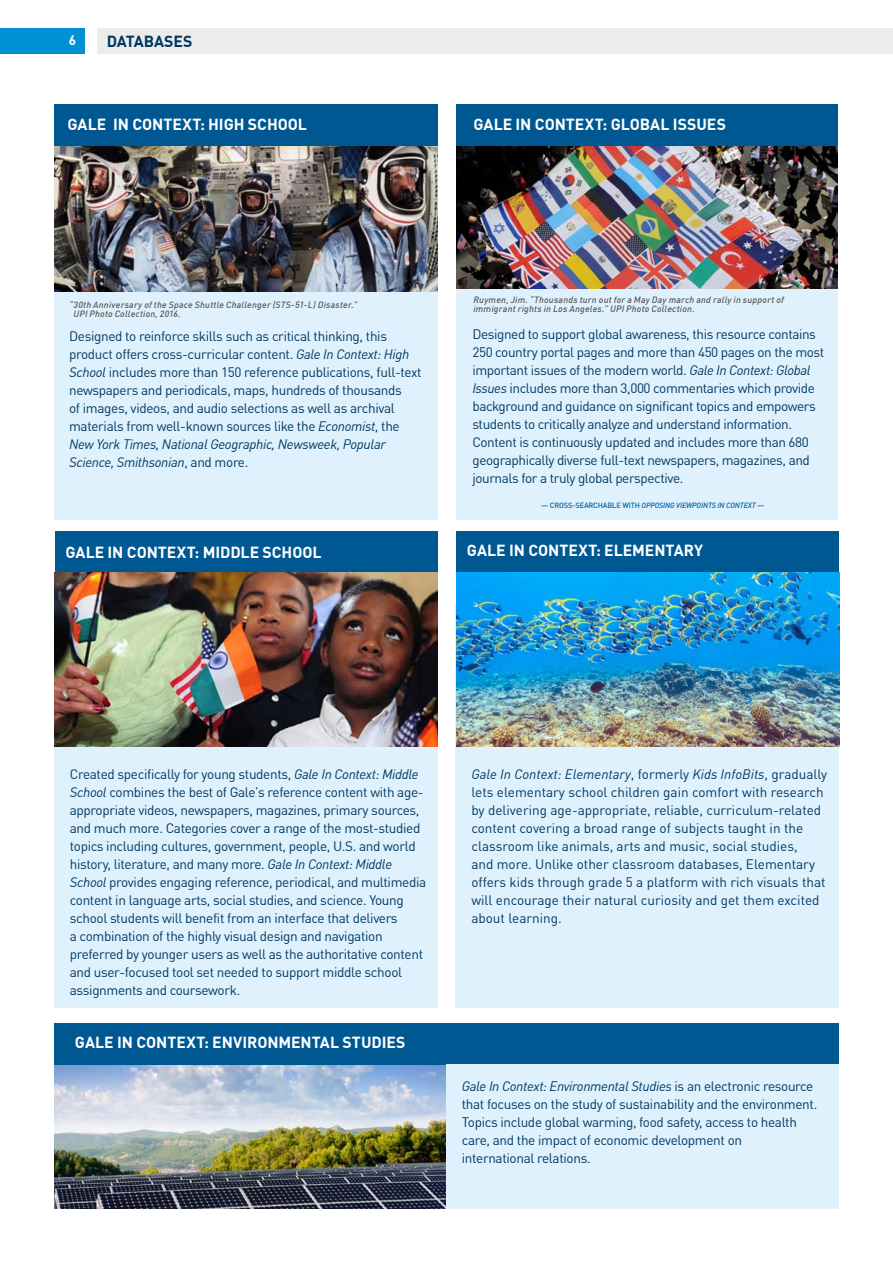
<style>
.page{position:relative;width:893px;height:1263px;background:#fff}
.page>*{position:absolute;margin:0;border:0;box-sizing:border-box;transform-origin:0 0}
.t1{font:700 15.75px "DIN Offc";color:#fff}
.t2{font:700 15.75px "DIN Offc";letter-spacing:-.005em;color:#00365f}
.t3{font:13.5px/18px "DIN Offc";letter-spacing:-.025em;color:#00365f}
.t4{font:13.5px/18px "DIN Offc";color:#00365f}
.t5{font:700 13.5px "DIN Offc";color:#fff}
.t6{font:italic 500 9px/9px "DIN Offc";letter-spacing:.025em;color:#575756}
.t7{font:italic 500 7.5px "DIN Offc";letter-spacing:-.02em;color:#0061a7}
.s1{font-style:italic}
.s2{font-style:normal}
</style>
<div class="page">
<div style="left:97px;top:28px;width:796px;height:26px;background:#ececec"></div>
<div style="left:0;top:28px;width:85px;height:26px;background:#0090d4"></div>
<div style="left:457px;top:145px;width:381px;height:375px;background:#def1fd"></div>
<img style="left:457px;top:145px;width:381px;height:144px">
<div style="left:457px;top:104px;width:381px;height:41px;background:#005892"></div>
<div style="left:54px;top:148px;width:383px;height:372px;background:#def1fd"></div>
<div style="left:54px;top:604px;width:383px;height:404px;background:#def1fd"></div>
<div style="left:456px;top:604px;width:383px;height:404px;background:#def1fd"></div>
<img style="left:54px;top:145px;width:383px;height:147px">
<div style="left:54px;top:104px;width:383px;height:41px;background:#005892"></div>
<div style="left:55px;top:531px;width:382px;height:42px;background:#005892"></div>
<div style="left:457px;top:531px;width:382px;height:42px;background:#005892"></div>
<img style="left:55px;top:573px;width:382px;height:173px">
<img style="left:456px;top:573px;width:383px;height:173px">
<img style="left:54px;top:1064px;width:392px;height:145px">
<div style="left:54px;top:1023px;width:785px;height:41px;background:#005892"></div>
<div style="left:446px;top:1064px;width:393px;height:145px;background:#def1fd"></div>
<p class="t5" style="left:69px;top:31px;width:9px">6</p>
<p class="t2" style="left:107px;top:31px;width:87px">DATABASES</p>
<p class="t1" style="left:67px;top:114px;width:241px">GALE IN CONTEXT: HIGH SCHOOL</p>
<p class="t1" style="left:473px;top:114px;width:254px">GALE IN CONTEXT: GLOBAL ISSUES</p>
<p class="t6" style="left:73px;top:300px;width:285px;text-indent:-4px">“30th Anniversary of the Space Shuttle Challenger (STS-51-L) Disaster.”<br>UPI Photo Collection, 2016.</p>
<p class="t3" style="left:69px;top:327px;width:354px">Designed to reinforce skills such as critical thinking, this product offers cross-curricular content. <span class="s1">Gale In Context: High School</span> includes more than 150 reference publications, full-text newspapers and periodicals, maps, hundreds of thousands<br>of images, videos, and audio selections as well as archival materials from well-known sources like the <span class="s1">Economist</span>, the <span class="s1">New York Times, National Geographic, Newsweek, Popular Science, Smithsonian</span>, and more.</p>
<p class="t6" style="left:473px;top:295px;width:312px">Ruymen, Jim. “Thousands turn out for a May Day march and rally in support of immigrant rights in Los Angeles.” UPI Photo Collection.</p>
<p class="t3" style="left:472px;top:325px;width:353px">Designed to support global awareness, this resource contains 250 country portal pages and more than 450 pages on the most important issues of the modern world. <span class="s1">Gale In Context: Global Issues</span> includes more than 3,000 commentaries which provide background and guidance on significant topics and empowers students to critically analyze and understand information.<br>Content is continuously updated and includes more than 680 geographically diverse full-text newspapers, magazines, and journals for a truly global perspective.</p>
<p class="t7" style="left:541px;top:501px;width:225px"><span class="s2">— CROSS-SEARCHABLE WITH</span> OPPOSING VIEWPOINTS IN CONTEXT <span class="s2">—</span></p>
<p class="t1" style="left:65px;top:542px;width:258px">GALE IN CONTEXT: MIDDLE SCHOOL</p>
<p class="t1" style="left:467px;top:540px;width:238px">GALE IN CONTEXT: ELEMENTARY</p>
<p class="t3" style="left:70px;top:765px;width:358px">Created specifically for young students, <span class="s1">Gale In Context: Middle School</span> combines the best of Gale’s reference content with age&shy;appropriate videos, newspapers, magazines, primary sources, and much more. Categories cover a range of the most-studied topics including cultures, government, people, U.S. and world history, literature, and many more. <span class="s1">Gale In Context: Middle School</span> provides engaging reference, periodical, and multimedia content in language arts, social studies, and science. Young school students will benefit from an interface that delivers<br>a combination of the highly visual design and navigation preferred by younger users as well as the authoritative content and user-focused tool set needed to support middle school assignments and coursework.</p>
<p class="t4" style="left:471px;top:765px;width:357px"><span class="s1">Gale In Context: Elementary</span>, formerly <span class="s1">Kids InfoBits</span>, gradually lets elementary school children gain comfort with research by delivering age-appropriate, reliable, curriculum-related content covering a broad range of subjects taught in the classroom like animals, arts and music, social studies,<br>and more. Unlike other classroom databases, Elementary offers kids through grade 5 a platform with rich visuals that will encourage their natural curiosity and get them excited about learning.</p>
<p class="t1" style="left:75px;top:1031px;width:332px">GALE IN CONTEXT: ENVIRONMENTAL STUDIES</p>
<p class="t3" style="left:462px;top:1077px;width:357px"><span class="s1">Gale In Context: Environmental Studies</span> is an electronic resource that focuses on the study of sustainability and the environment.<br>Topics include global warming, food safety, access to health care, and the impact of economic development on international relations.</p>
</div>
